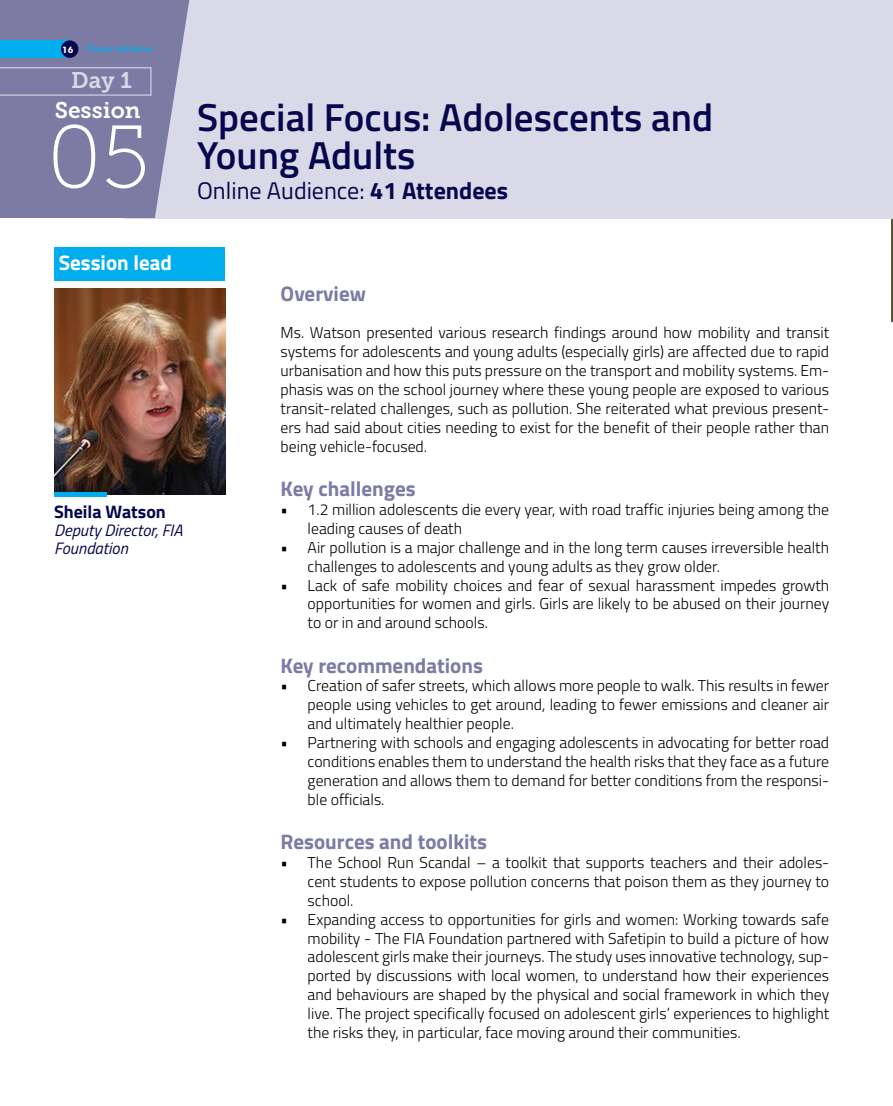
<style>
.page{position:relative;width:893px;height:1106px;background:#fff}
.page>*{position:absolute;margin:0;border:0;box-sizing:border-box;transform-origin:0 0}
.t1{font:88.5px "Museo Slab 100";color:#fff}
.t2{font:600 39px/37.5px "Titillium Web";color:#07074e}
.t3{font:24px "Titillium Web";color:#07074e}
.t4{font:22.5px "Museo Slab 700";color:#fff}
.t5{font:22.5px "Museo Slab 700";color:#dad9e7}
.t6{font:700 21px "Titillium Web";color:#7c7ba4}
.t7{font:700 21px "Titillium Web";color:#fff}
.t8{font:700 18px "Titillium Web";color:#07074e}
.t9{font:italic 16.5px/17.2px "Titillium Web";color:#07074e}
.t10{font:300 15.75px/18.9px "Titillium Web";color:#000;text-align:justify}
.t11{font:500 9.75px "Futura BT";color:#00adef}
.t12{font:700 9px "Futura BT";color:#fff}
.s1{font-weight:700}
</style>
<div class="page">
<hr style="left:891px;top:0;width:2px;height:321px;background:#58553b">
<div style="left:125px;top:0;width:768px;height:218px;background:#dad9e7"></div>
<svg style="left:0;top:0;width:189px;height:218px;background:#8584aa"></svg>
<div style="left:54px;top:248px;width:171px;height:33px;background:#00adef"></div>
<img style="left:54px;top:288px;width:171px;height:206px">
<div style="left:54px;top:492px;width:53px;height:5px;background:#00adef"></div>
<svg style="left:0;top:67px;width:152px;height:29px;background:#8382a9"></svg>
<div style="left:0;top:40px;width:70px;height:18px;background:#00adef"></div>
<div style="left:61px;top:40px;width:17px;height:18px;background:#07074e;border-radius:50%"></div>
<p class="t12" style="left:62px;top:44px;width:13px">16</p>
<p class="t11" style="left:87px;top:43px;width:67px">Flone Initiative</p>
<h3 class="t5" style="left:71px;top:68px;width:62px">Day 1</h3>
<h3 class="t4" style="left:55px;top:97px;width:87px">Session</h3>
<h2 class="t2" style="left:197px;top:97px;width:518px">Special Focus: Adolescents and<br>Young Adults</h2>
<h3 class="t3" style="left:197px;top:173px;width:313px">Online Audience: <span class="s1">41 Attendees</span></h3>
<h1 class="t1" style="left:47px;top:109px;width:104px">05</h1>
<h3 class="t7" style="left:59px;top:247px;width:115px">Session lead</h3>
<p class="t8" style="left:54px;top:498px;width:113px">Sheila Watson</p>
<p class="t9" style="left:54px;top:521px;width:130px">Deputy Director, FIA<br>Foundation</p>
<h3 class="t6" style="left:281px;top:277px;width:87px">Overview</h3>
<p class="t10" style="left:281px;top:323px;width:550px">Ms. Watson presented various research findings around how mobility and transit systems for adolescents and young adults (especially girls) are affected due to rapid urbanisation and how this puts pressure on the transport and mobility systems. Em&shy;phasis was on the school journey where these young people are exposed to various transit-related challenges, such as pollution. She reiterated what previous present&shy;ers had said about cities needing to exist for the benefit of their people rather than being vehicle-focused.</p>
<h3 class="t6" style="left:281px;top:472px;width:136px">Key challenges</h3>
<p class="t10" style="left:308px;top:499px;width:523px;text-indent:-27px">• 1.2 million adolescents die every year, with road traffic injuries being among the leading causes of death</p>
<p class="t10" style="left:308px;top:537px;width:523px;text-indent:-27px">• Air pollution is a major challenge and in the long term causes irreversible health challenges to adolescents and young adults as they grow older.</p>
<p class="t10" style="left:308px;top:575px;width:523px;text-indent:-27px">• Lack of safe mobility choices and fear of sexual harassment impedes growth opportunities for women and girls. Girls are likely to be abused on their journey to or in and around schools.</p>
<h3 class="t6" style="left:281px;top:649px;width:204px">Key recommendations</h3>
<p class="t10" style="left:308px;top:675px;width:523px;text-indent:-27px">• Creation of safer streets, which allows more people to walk. This results in fewer people using vehicles to get around, leading to fewer emissions and cleaner air and ultimately healthier people.</p>
<p class="t10" style="left:308px;top:732px;width:523px;text-indent:-27px">• Partnering with schools and engaging adolescents in advocating for better road conditions enables them to understand the health risks that they face as a future generation and allows them to demand for better conditions from the responsi&shy;ble officials.</p>
<h3 class="t6" style="left:281px;top:825px;width:208px">Resources and toolkits</h3>
<p class="t10" style="left:308px;top:852px;width:523px;text-indent:-27px">• The School Run Scandal – a toolkit that supports teachers and their adoles&shy;cent students to expose pollution concerns that poison them as they journey to school.</p>
<p class="t10" style="left:308px;top:908px;width:523px;text-indent:-27px">• Expanding access to opportunities for girls and women: Working towards safe mobility - The FIA Foundation partnered with Safetipin to build a picture of how adolescent girls make their journeys. The study uses innovative technology, sup&shy;ported by discussions with local women, to understand how their experiences and behaviours are shaped by the physical and social framework in which they live. The project specifically focused on adolescent girls’ experiences to highlight the risks they, in particular, face moving around their communities.</p>
</div>
